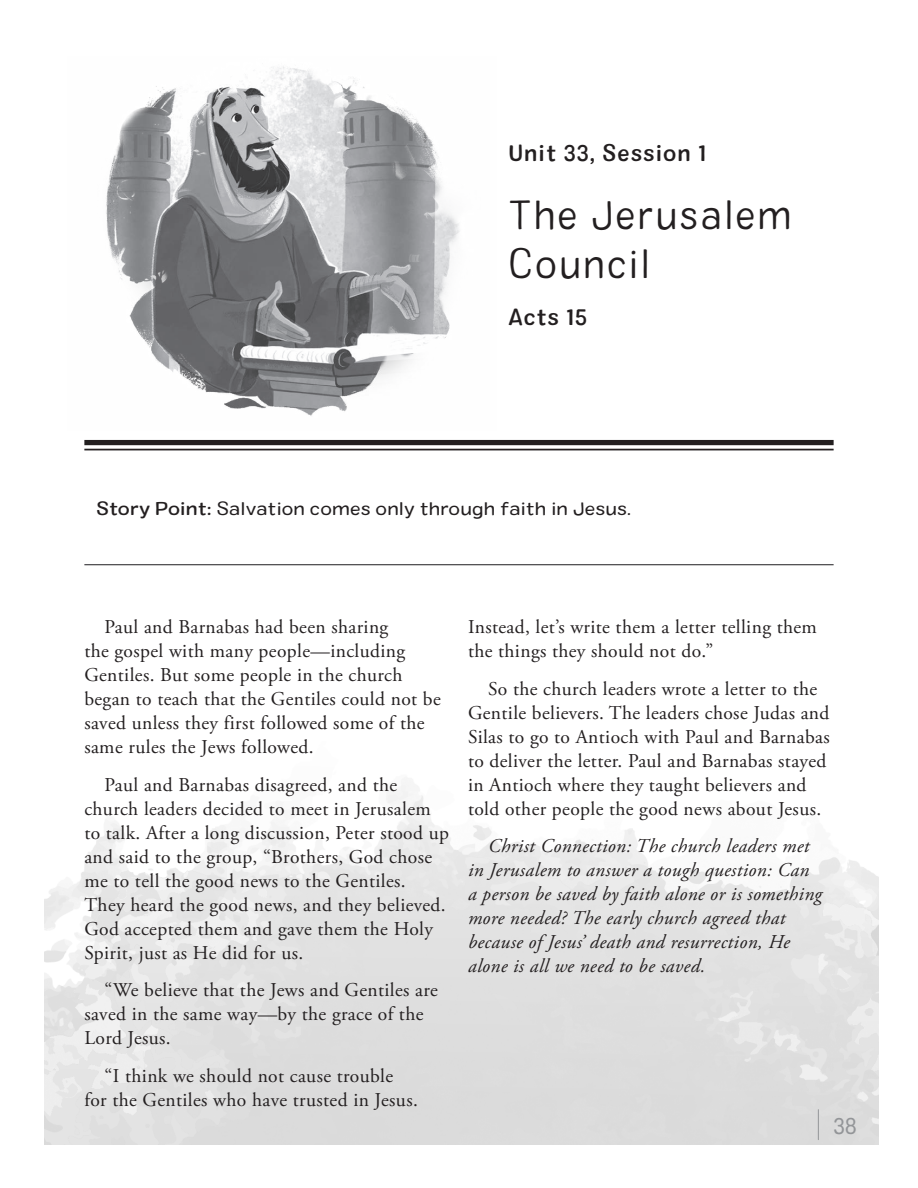
<style>
.page{position:relative;width:918px;height:1188px;background:#fff}
.page>*{position:absolute;margin:0;border:0;box-sizing:border-box;transform-origin:0 0}
.t1{font:40.5px/48.6px "Colby St Lt";letter-spacing:.05em;color:#231f20}
.t2{font:22.5px "Colby St Med";letter-spacing:.05em;color:#231f20}
.t3{font:22.5px "Colby St Reg";color:#939598}
.t4{font:19.5px/24px "Adobe Garamond Pro";letter-spacing:.02em;color:#231f20}
.t5{font:italic 19.5px/24px "Adobe Garamond Pro";letter-spacing:.02em;color:#231f20}
.t6{font:expanded 18px "Colby";letter-spacing:.01em;color:#231f20}
.s1{font-weight:500}
</style>
<div class="page">
<img style="left:106px;top:66px;width:354px;height:350px">
<div style="left:84px;top:440px;width:750px;height:5px;background:#231f20"></div>
<hr style="left:84px;top:449px;width:750px;height:1px;background:#231f20">
<hr style="left:84px;top:564px;width:750px;height:1px;background:#1e1d20">
<hr style="left:818px;top:1110px;width:1px;height:30px;background:#939598">
<p class="t2" style="left:508px;top:138px;width:199px">Unit 33, Session 1</p>
<h1 class="t1" style="left:508px;top:191px;width:285px">The Jerusalem<br>Council</h1>
<p class="t2" style="left:508px;top:303px;width:80px">Acts 15</p>
<p class="t6" style="left:96px;top:497px;width:537px"><span class="s1">Story Point:</span> Salvation comes only through faith in Jesus.</p>
<p class="t4" style="left:84px;top:616px;width:358px;text-indent:20px">Paul and Barnabas had been sharing<br>the gospel with many people—including Gentiles. But some people in the church began to teach that the Gentiles could not be saved unless they first followed some of the same rules the Jews followed.</p>
<p class="t4" style="left:84px;top:773px;width:366px;text-indent:20px">Paul and Barnabas disagreed, and the church leaders decided to meet in Jerusalem to talk. After a long discussion, Peter stood up and said to the group, “Brothers, God chose me to tell the good news to the Gentiles.<br>They heard the good news, and they believed.<br>God accepted them and gave them the Holy Spirit, just as He did for us.</p>
<p class="t4" style="left:84px;top:979px;width:355px;text-indent:20px">“We believe that the Jews and Gentiles are saved in the same way—by the grace of the<br>Lord Jesus.</p>
<p class="t4" style="left:84px;top:1064px;width:335px;text-align:center">“I think we should not cause trouble<br>for the Gentiles who have trusted in Jesus.</p>
<p class="t4" style="left:468px;top:616px;width:350px">Instead, let’s write them a letter telling them the things they should not do.”</p>
<p class="t4" style="left:468px;top:677px;width:363px;text-indent:20px">So the church leaders wrote a letter to the Gentile believers. The leaders chose Judas and Silas to go to Antioch with Paul and Barnabas to deliver the letter. Paul and Barnabas stayed in Antioch where they taught believers and told other people the good news about Jesus.</p>
<p class="t5" style="left:468px;top:835px;width:356px;text-indent:20px">Christ Connection: The church leaders met in Jerusalem to answer a tough question: Can a person be saved by faith alone or is something more needed? The early church agreed that because of Jesus’ death and resurrection, He alone is all we need to be saved.</p>
<p class="t3" style="left:834px;top:1112px;width:20px">38</p>
</div>
